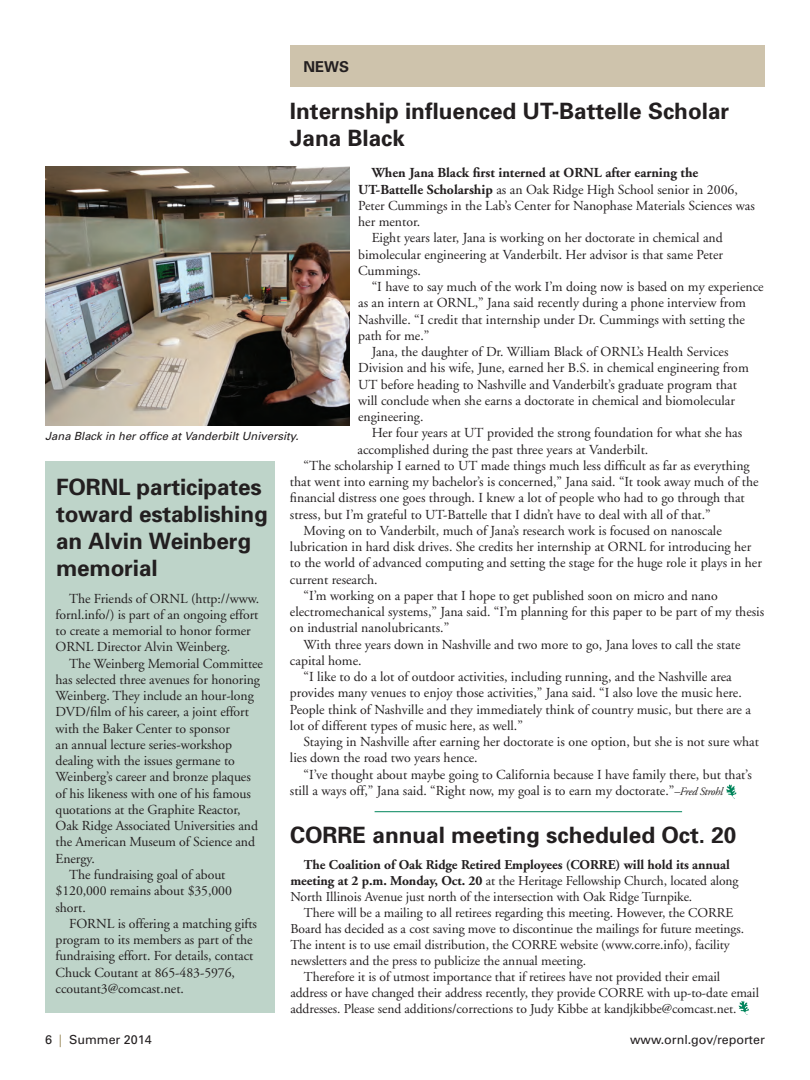
<style>
.page{position:relative;width:810px;height:1080px;background:#fff}
.page>*{position:absolute;margin:0;border:0;box-sizing:border-box;transform-origin:0 0}
.t1{font:700 22.5px/27px "Univers";color:#231f20}
.t2{font:700 15px "Univers";color:#231f20}
.t3{font:13.75px/16.2px "Adobe Garamond";color:#231f20}
.t4{font:700 13.75px "Adobe Garamond";color:#231f20}
.t5{font:13.5px/16px "Adobe Garamond";letter-spacing:-.005em;color:#231f20}
.t6{font:12.5px "Univers";color:#231f20}
.t7{font:italic 11.25px "Univers";color:#231f20}
.s1{font-weight:700}
.s2{font-style:italic;font-size:11.25px}
.s3{color:#968555}
</style>
<div class="page">
<div style="left:45px;top:461px;width:230px;height:551px;background:#bed4c9"></div>
<div style="left:290px;top:45px;width:475px;height:41px;background:#cec3ac"></div>
<img style="left:45px;top:166px;width:304px;height:259px">
<hr style="left:375px;top:811px;width:307px;height:1px;background:#00855b">
<svg style="left:726px;top:784px;width:11px;height:15px"></svg>
<svg style="left:739px;top:1001px;width:10px;height:14px"></svg>
<p class="t2" style="left:303px;top:58px;width:47px">NEWS</p>
<h1 class="t1" style="left:290px;top:98px;width:441px">Internship influenced UT-Battelle Scholar<br>Jana Black</h1>
<p class="t4" style="left:372px;top:165px;width:328px">When Jana Black first interned at ORNL after earning the</p>
<p class="t3" style="left:358px;top:181px;width:381px"><span class="s1">UT-Battelle Scholarship</span> as an Oak Ridge High School senior in 2006,</p>
<p class="t3" style="left:358px;top:198px;width:398px">Peter Cummings in the Lab’s Center for Nanophase Materials Sciences was</p>
<p class="t3" style="left:358px;top:214px;width:64px">her mentor.</p>
<p class="t3" style="left:372px;top:230px;width:353px">Eight years later, Jana is working on her doctorate in chemical and</p>
<p class="t3" style="left:358px;top:246px;width:366px">bimolecular engineering at Vanderbilt. Her advisor is that same Peter</p>
<p class="t3" style="left:358px;top:263px;width:64px">Cummings.</p>
<p class="t3" style="left:372px;top:279px;width:394px">“I have to say much of the work I’m doing now is based on my experience</p>
<p class="t3" style="left:358px;top:295px;width:389px">as an intern at ORNL,” Jana said recently during a phone interview from</p>
<p class="t3" style="left:358px;top:311px;width:388px">Nashville. “I credit that internship under Dr. Cummings with setting the</p>
<p class="t3" style="left:358px;top:328px;width:73px">path for me.”</p>
<p class="t3" style="left:372px;top:344px;width:358px">Jana, the daughter of Dr. William Black of ORNL’s Health Services</p>
<p class="t3" style="left:358px;top:360px;width:392px">Division and his wife, June, earned her B.S. in chemical engineering from</p>
<p class="t3" style="left:358px;top:376px;width:380px">UT before heading to Nashville and Vanderbilt’s graduate program that</p>
<p class="t3" style="left:358px;top:393px;width:378px">will conclude when she earns a doctorate in chemical and biomolecular</p>
<p class="t3" style="left:358px;top:409px;width:67px">engineering.</p>
<p class="t3" style="left:372px;top:425px;width:372px">Her four years at UT provided the strong foundation for what she has</p>
<p class="t3" style="left:357px;top:441px;width:292px">accomplished during the past three years at Vanderbilt.</p>
<p class="t3" style="left:303px;top:458px;width:448px">“The scholarship I earned to UT made things much less difficult as far as everything</p>
<p class="t3" style="left:290px;top:474px;width:470px">that went into earning my bachelor’s is concerned,” Jana said. “It took away much of the</p>
<p class="t3" style="left:290px;top:490px;width:456px">financial distress one goes through. I knew a lot of people who had to go through that</p>
<p class="t3" style="left:290px;top:506px;width:422px">stress, but I’m grateful to UT-Battelle that I didn’t have to deal with all of that.”</p>
<p class="t3" style="left:303px;top:523px;width:420px">Moving on to Vanderbilt, much of Jana’s research work is focused on nanoscale</p>
<p class="t3" style="left:290px;top:539px;width:463px">lubrication in hard disk drives. She credits her internship at ORNL for introducing her</p>
<p class="t3" style="left:290px;top:555px;width:473px">to the world of advanced computing and setting the stage for the huge role it plays in her</p>
<p class="t3" style="left:290px;top:571px;width:89px">current research.</p>
<p class="t3" style="left:303px;top:588px;width:416px">“I’m working on a paper that I hope to get published soon on micro and nano</p>
<p class="t3" style="left:290px;top:604px;width:476px">electromechanical systems,” Jana said. “I’m planning for this paper to be part of my thesis</p>
<p class="t3" style="left:290px;top:620px;width:161px">on industrial nanolubricants.”</p>
<p class="t3" style="left:303px;top:636px;width:439px">With three years down in Nashville and two more to go, Jana loves to call the state</p>
<p class="t3" style="left:290px;top:653px;width:73px">capital home.</p>
<p class="t3" style="left:303px;top:669px;width:430px">“I like to do a lot of outdoor activities, including running, and the Nashville area</p>
<p class="t3" style="left:290px;top:685px;width:453px">provides many venues to enjoy those activities,” Jana said. “I also love the music here.</p>
<p class="t3" style="left:290px;top:701px;width:463px">People think of Nashville and they immediately think of country music, but there are a</p>
<p class="t3" style="left:290px;top:718px;width:234px">lot of different types of music here, as well.”</p>
<p class="t3" style="left:303px;top:734px;width:457px">Staying in Nashville after earning her doctorate is one option, but she is not sure what</p>
<p class="t3" style="left:290px;top:750px;width:189px">lies down the road two years hence.</p>
<p class="t3" style="left:303px;top:766px;width:450px">“I’ve thought about maybe going to California because I have family there, but that’s</p>
<p class="t3" style="left:290px;top:783px;width:434px">still a ways off,” Jana said. “Right now, my goal is to earn my doctorate.”<span class="s2">–Fred Strohl</span></p>
<p class="t7" style="left:45px;top:430px;width:255px">Jana Black in her office at Vanderbilt University.</p>
<h1 class="t1" style="left:56px;top:474px;width:213px">FORNL participates toward establishing an Alvin Weinberg memorial</h1>
<p class="t3" style="left:56px;top:591px;width:205px;text-indent:14px">The Friends of ORNL (http://www. fornl.info/) is part of an ongoing effort to create a memorial to honor former ORNL Director Alvin Weinberg.</p>
<p class="t3" style="left:69px;top:656px;width:195px">The Weinberg Memorial Committee</p>
<p class="t3" style="left:56px;top:672px;width:206px">has selected three avenues for honoring</p>
<p class="t3" style="left:56px;top:688px;width:200px">Weinberg. They include an hour-long</p>
<p class="t3" style="left:56px;top:704px;width:195px">DVD/film of his career, a joint effort</p>
<p class="t3" style="left:56px;top:721px;width:176px">with the Baker Center to sponsor</p>
<p class="t3" style="left:56px;top:737px;width:178px">an annual lecture series-workshop</p>
<p class="t3" style="left:56px;top:753px;width:181px">dealing with the issues germane to</p>
<p class="t3" style="left:56px;top:769px;width:197px">Weinberg’s career and bronze plaques</p>
<p class="t3" style="left:56px;top:786px;width:197px">of his likeness with one of his famous</p>
<p class="t3" style="left:56px;top:802px;width:186px">quotations at the Graphite Reactor,</p>
<p class="t3" style="left:56px;top:818px;width:204px">Oak Ridge Associated Universities and</p>
<p class="t3" style="left:56px;top:834px;width:201px">the American Museum of Science and</p>
<p class="t3" style="left:56px;top:851px;width:41px">Energy.</p>
<p class="t3" style="left:69px;top:867px;width:158px">The fundraising goal of about</p>
<p class="t3" style="left:56px;top:883px;width:178px">$120,000 remains about $35,000</p>
<p class="t3" style="left:56px;top:899px;width:32px">short.</p>
<p class="t3" style="left:69px;top:916px;width:189px">FORNL is offering a matching gifts</p>
<p class="t3" style="left:56px;top:932px;width:199px">program to its members as part of the</p>
<p class="t3" style="left:56px;top:948px;width:199px">fundraising effort. For details, contact</p>
<p class="t3" style="left:56px;top:964px;width:181px">Chuck Coutant at 865-483-5976,</p>
<p class="t3" style="left:56px;top:981px;width:130px">ccoutant3@comcast.net.</p>
<h1 class="t1" style="left:290px;top:821px;width:448px">CORRE annual meeting scheduled Oct. 20</h1>
<p class="t5" style="left:290px;top:857px;width:450px;text-indent:14px"><span class="s1">The Coalition of Oak Ridge Retired Employees (CORRE) will hold its annual meeting at 2 p.m. Monday, Oct. 20</span> at the Heritage Fellowship Church, located along<br>North Illinois Avenue just north of the intersection with Oak Ridge Turnpike.</p>
<p class="t5" style="left:304px;top:905px;width:431px">There will be a mailing to all retirees regarding this meeting. However, the CORRE</p>
<p class="t5" style="left:290px;top:921px;width:455px">Board has decided as a cost saving move to discontinue the mailings for future meetings.</p>
<p class="t5" style="left:290px;top:937px;width:441px">The intent is to use email distribution, the CORRE website (www.corre.info), facility</p>
<p class="t5" style="left:290px;top:953px;width:297px">newsletters and the press to publicize the annual meeting.</p>
<p class="t5" style="left:304px;top:969px;width:418px">Therefore it is of utmost importance that if retirees have not provided their email</p>
<p class="t5" style="left:290px;top:985px;width:470px">address or have changed their address recently, they provide CORRE with up-to-date email</p>
<p class="t5" style="left:290px;top:1001px;width:448px">addresses. Please send additions/corrections to Judy Kibbe at kandjkibbe@comcast.net.</p>
<p class="t6" style="left:45px;top:1033px;width:108px">6 <span class="s3">|</span> Summer 2014</p>
<p class="t6" style="left:630px;top:1033px;width:136px">www. ornl.gov/reporter</p>
</div>
